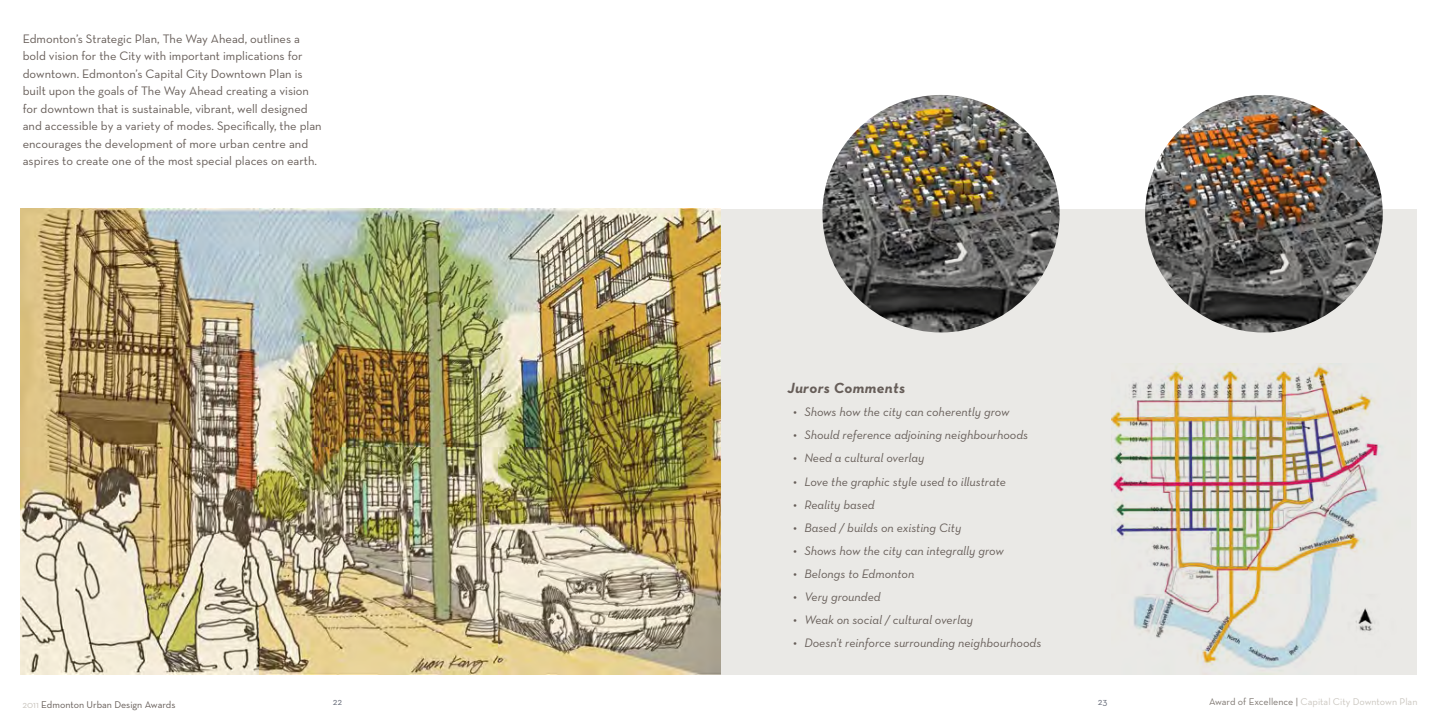
<style>
.page{position:relative;width:1440px;height:720px;background:#fff}
.page>*{position:absolute;margin:0;border:0;box-sizing:border-box;transform-origin:0 0}
.t1{font:italic 700 15px "Neutra Text";letter-spacing:.025em;color:#665d58}
.t2{font:12.5px/17.5px "Neutra Text";color:#665d58}
.t3{font:italic 12.5px "Neutra Text";color:#665d58}
.t4{font:10px "Neutra Text";color:#cbc7c0}
.t5{font:10px "Neutra Text";color:#665d58}
.t6{font:10px "Neutra Text";color:#6a6f7c}
.s1{font-size:13.75px}
.s2{color:#cbc7c0}
.s3{color:#7e7771}
</style>
<div class="page">
<div style="left:720px;top:209px;width:697px;height:466px;background:#eae9e6"></div>
<img style="left:1111px;top:364px;width:272px;height:305px">
<img style="left:822px;top:95px;width:238px;height:237px;border-radius:119px">
<img style="left:1145px;top:95px;width:238px;height:238px;border-radius:119px">
<img style="left:20px;top:209px;width:700px;height:466px">
<p class="t2" style="left:23px;top:29px;width:301px">Edmonton’s Strategic Plan, The Way Ahead, outlines a bold vision for the City with important implications for downtown. Edmonton’s Capital City Downtown Plan is built upon the goals of The Way Ahead creating a vision for downtown that is sustainable, vibrant, well designed and accessible by a variety of modes. Specifically, the plan encourages the development of more urban centre and aspires to create one of the most special places on earth.</p>
<p class="t1" style="left:788px;top:379px;width:119px">Jurors Comments</p>
<p class="t3" style="left:793px;top:404px;width:218px"><span class="s1">•</span> Shows how the city can coherently grow</p>
<p class="t3" style="left:793px;top:427px;width:237px"><span class="s1">•</span> Should reference adjoining neighbourhoods</p>
<p class="t3" style="left:793px;top:451px;width:133px"><span class="s1">•</span> Need a cultural overlay</p>
<p class="t3" style="left:793px;top:474px;width:214px"><span class="s1">•</span> Love the graphic style used to illustrate</p>
<p class="t3" style="left:793px;top:497px;width:83px"><span class="s1">•</span> Reality based</p>
<p class="t3" style="left:793px;top:520px;width:170px"><span class="s1">•</span> Based / builds on existing City</p>
<p class="t3" style="left:793px;top:543px;width:212px"><span class="s1">•</span> Shows how the city can integrally grow</p>
<p class="t3" style="left:793px;top:566px;width:123px"><span class="s1">•</span> Belongs to Edmonton</p>
<p class="t3" style="left:793px;top:589px;width:89px"><span class="s1">•</span> Very grounded</p>
<p class="t3" style="left:793px;top:612px;width:181px"><span class="s1">•</span> Weak on social / cultural overlay</p>
<p class="t3" style="left:793px;top:636px;width:250px"><span class="s1">•</span> Doesn’t reinforce surrounding neighbourhoods</p>
<p class="t5" style="left:23px;top:698px;width:155px"><span class="s2">2011</span> Edmonton Urban Design Awards</p>
<p class="t4" style="left:1209px;top:695px;width:210px"><span class="s3">Award of Excellence |</span> Capital City Downtown Plan</p>
<p class="t6" style="left:333px;top:695px;width:11px">22</p>
<p class="t6" style="left:1098px;top:695px;width:11px">23</p>
</div>
